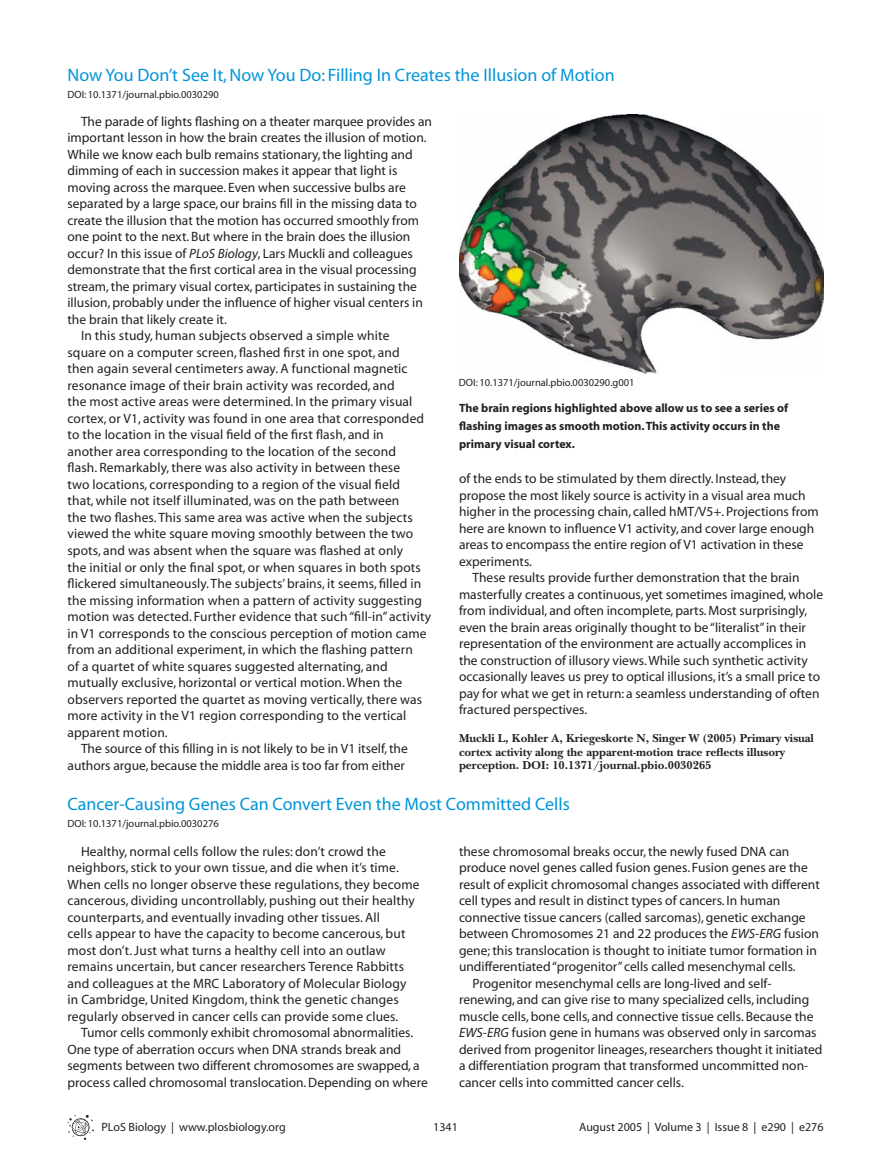
<style>
.page{position:relative;width:891px;height:1175px;background:#fff}
.page>*{position:absolute;margin:0;border:0;box-sizing:border-box;transform-origin:0 0}
.t1{font:18px "Myriad";color:#0095da}
.t2{font:13.5px/16.5px "Myriad";color:#231f20}
.t3{font:700 12px/13.5px "PLB Iserif";color:#231f20}
.t4{font:700 12px/18px "Myriad";color:#231f20}
.t5{font:12px "Myriad";color:#231f20}
.t6{font:10.5px "Myriad";color:#231f20}
.s1{font-style:italic}
</style>
<div class="page">
<svg style="left:68px;top:1115px;width:26px;height:24px"></svg>
<img style="left:459px;top:114px;width:365px;height:260px">
<h1 class="t1" style="left:68px;top:68px;width:549px">Now You Don’t See It, Now You Do: Filling In Creates the Illusion of Motion</h1>
<p class="t6" style="left:68px;top:90px;width:153px">DOI: 10.1371/journal.pbio.0030290</p>
<p class="t2" style="left:81px;top:114px;width:353px">The parade of lights flashing on a theater marquee provides an</p>
<p class="t2" style="left:68px;top:131px;width:361px">important lesson in how the brain creates the illusion of motion.</p>
<p class="t2" style="left:68px;top:147px;width:347px">While we know each bulb remains stationary, the lighting and</p>
<p class="t2" style="left:68px;top:164px;width:331px">dimming of each in succession makes it appear that light is</p>
<p class="t2" style="left:68px;top:180px;width:340px">moving across the marquee. Even when successive bulbs are</p>
<p class="t2" style="left:68px;top:197px;width:351px">separated by a large space, our brains fill in the missing data to</p>
<p class="t2" style="left:68px;top:213px;width:353px">create the illusion that the motion has occurred smoothly from</p>
<p class="t2" style="left:68px;top:230px;width:344px">one point to the next. But where in the brain does the illusion</p>
<p class="t2" style="left:68px;top:246px;width:347px">occur? In this issue of <span class="s1">PLoS Biology</span>, Lars Muckli and colleagues</p>
<p class="t2" style="left:68px;top:263px;width:351px">demonstrate that the first cortical area in the visual processing</p>
<p class="t2" style="left:68px;top:279px;width:351px">stream, the primary visual cortex, participates in sustaining the</p>
<p class="t2" style="left:68px;top:296px;width:357px">illusion, probably under the influence of higher visual centers in</p>
<p class="t2" style="left:68px;top:312px;width:161px">the brain that likely create it.</p>
<p class="t2" style="left:81px;top:329px;width:310px">In this study, human subjects observed a simple white</p>
<p class="t2" style="left:68px;top:345px;width:334px">square on a computer screen, flashed first in one spot, and</p>
<p class="t2" style="left:68px;top:362px;width:342px">then again several centimeters away. A functional magnetic</p>
<p class="t2" style="left:68px;top:378px;width:329px">resonance image of their brain activity was recorded, and</p>
<p class="t2" style="left:68px;top:395px;width:346px">the most active areas were determined. In the primary visual</p>
<p class="t2" style="left:68px;top:411px;width:358px">cortex, or V1, activity was found in one area that corresponded</p>
<p class="t2" style="left:68px;top:428px;width:318px">to the location in the visual field of the first flash, and in</p>
<p class="t2" style="left:68px;top:444px;width:330px">another area corresponding to the location of the second</p>
<p class="t2" style="left:68px;top:461px;width:334px">flash. Remarkably, there was also activity in between these</p>
<p class="t2" style="left:68px;top:477px;width:334px">two locations, corresponding to a region of the visual field</p>
<p class="t2" style="left:68px;top:494px;width:333px">that, while not itself illuminated, was on the path between</p>
<p class="t2" style="left:68px;top:510px;width:347px">the two flashes. This same area was active when the subjects</p>
<p class="t2" style="left:68px;top:527px;width:347px">viewed the white square moving smoothly between the two</p>
<p class="t2" style="left:68px;top:543px;width:337px">spots, and was absent when the square was flashed at only</p>
<p class="t2" style="left:68px;top:560px;width:355px">the initial or only the final spot, or when squares in both spots</p>
<p class="t2" style="left:68px;top:576px;width:355px">flickered simultaneously. The subjects’ brains, it seems, filled in</p>
<p class="t2" style="left:68px;top:593px;width:356px">the missing information when a pattern of activity suggesting</p>
<p class="t2" style="left:68px;top:609px;width:365px">motion was detected. Further evidence that such “fill-in” activity</p>
<p class="t2" style="left:68px;top:626px;width:361px">in V1 corresponds to the conscious perception of motion came</p>
<p class="t2" style="left:68px;top:642px;width:347px">from an additional experiment, in which the flashing pattern</p>
<p class="t2" style="left:68px;top:659px;width:322px">of a quartet of white squares suggested alternating, and</p>
<p class="t2" style="left:68px;top:675px;width:336px">mutually exclusive, horizontal or vertical motion. When the</p>
<p class="t2" style="left:68px;top:692px;width:356px">observers reported the quartet as moving vertically, there was</p>
<p class="t2" style="left:68px;top:708px;width:340px">more activity in the V1 region corresponding to the vertical</p>
<p class="t2" style="left:68px;top:725px;width:102px">apparent motion.</p>
<p class="t2" style="left:81px;top:741px;width:328px">The source of this filling in is not likely to be in V1 itself, the</p>
<p class="t2" style="left:68px;top:758px;width:339px">authors argue, because the middle area is too far from either</p>
<p class="t6" style="left:459px;top:379px;width:177px">DOI: 10.1371/journal.pbio.0030290.g001</p>
<p class="t4" style="left:459px;top:400px;width:331px">The brain regions highlighted above allow us to see a series of flashing images as smooth motion. This activity occurs in the primary visual cortex.</p>
<p class="t2" style="left:459px;top:471px;width:361px">of the ends to be stimulated by them directly. Instead, they propose the most likely source is activity in a visual area much higher in the processing chain, called hMT/V5+. Projections from here are known to influence V1 activity, and cover large enough areas to encompass the entire region of V1 activation in these experiments.</p>
<p class="t2" style="left:459px;top:570px;width:366px;text-indent:14px">These results provide further demonstration that the brain masterfully creates a continuous, yet sometimes imagined, whole from individual, and often incomplete, parts. Most surprisingly, even the brain areas originally thought to be “literalist” in their representation of the environment are actually accomplices in the construction of illusory views. While such synthetic activity occasionally leaves us prey to optical illusions, it’s a small price to pay for what we get in return: a seamless understanding of often fractured perspectives.</p>
<p class="t3" style="left:459px;top:733px;width:356px">Muckli L, Kohler A, Kriegeskorte N, Singer W (2005) Primary visual cortex activity along the apparent-motion trace reflects illusory perception. DOI: 10.1371/journal.pbio.0030265</p>
<h1 class="t1" style="left:68px;top:797px;width:504px">Cancer-Causing Genes Can Convert Even the Most Committed Cells</h1>
<p class="t6" style="left:68px;top:819px;width:153px">DOI: 10.1371/journal.pbio.0030276</p>
<p class="t2" style="left:68px;top:843px;width:353px;text-indent:14px">Healthy, normal cells follow the rules: don’t crowd the neighbors, stick to your own tissue, and die when it’s time.<br>When cells no longer observe these regulations, they become cancerous, dividing uncontrollably, pushing out their healthy counterparts, and eventually invading other tissues. All<br>cells appear to have the capacity to become cancerous, but most don’t. Just what turns a healthy cell into an outlaw remains uncertain, but cancer researchers Terence Rabbitts and colleagues at the MRC Laboratory of Molecular Biology in Cambridge, United Kingdom, think the genetic changes regularly observed in cancer cells can provide some clues.</p>
<p class="t2" style="left:68px;top:1025px;width:362px;text-indent:14px">Tumor cells commonly exhibit chromosomal abnormalities.<br>One type of aberration occurs when DNA strands break and segments between two different chromosomes are swapped, a process called chromosomal translocation. Depending on where</p>
<p class="t2" style="left:459px;top:843px;width:332px">these chromosomal breaks occur, the newly fused DNA can</p>
<p class="t2" style="left:459px;top:860px;width:350px">produce novel genes called fusion genes. Fusion genes are the</p>
<p class="t2" style="left:459px;top:876px;width:362px">result of explicit chromosomal changes associated with different</p>
<p class="t2" style="left:459px;top:893px;width:323px">cell types and result in distinct types of cancers. In human</p>
<p class="t2" style="left:459px;top:909px;width:348px">connective tissue cancers (called sarcomas), genetic exchange</p>
<p class="t2" style="left:459px;top:926px;width:361px">between Chromosomes 21 and 22 produces the <span class="s1">EWS-ERG</span> fusion</p>
<p class="t2" style="left:459px;top:942px;width:359px">gene; this translocation is thought to initiate tumor formation in</p>
<p class="t2" style="left:459px;top:959px;width:338px">undifferentiated “progenitor” cells called mesenchymal cells.</p>
<p class="t2" style="left:473px;top:975px;width:301px">Progenitor mesenchymal cells are long-lived and self-</p>
<p class="t2" style="left:459px;top:992px;width:352px">renewing, and can give rise to many specialized cells, including</p>
<p class="t2" style="left:459px;top:1008px;width:356px">muscle cells, bone cells, and connective tissue cells. Because the</p>
<p class="t2" style="left:459px;top:1025px;width:359px"><span class="s1">EWS-ERG</span> fusion gene in humans was observed only in sarcomas</p>
<p class="t2" style="left:459px;top:1041px;width:365px">derived from progenitor lineages, researchers thought it initiated</p>
<p class="t2" style="left:459px;top:1058px;width:351px">a differentiation program that transformed uncommitted non-</p>
<p class="t2" style="left:459px;top:1074px;width:226px">cancer cells into committed cancer cells.</p>
<p class="t5" style="left:102px;top:1122px;width:186px">PLoS Biology | www.plosbiology.org</p>
<p class="t5" style="left:433px;top:1122px;width:26px">1341</p>
<p class="t5" style="left:579px;top:1122px;width:246px">August 2005 | Volume 3 | Issue 8 | e290 | e276</p>
</div>
